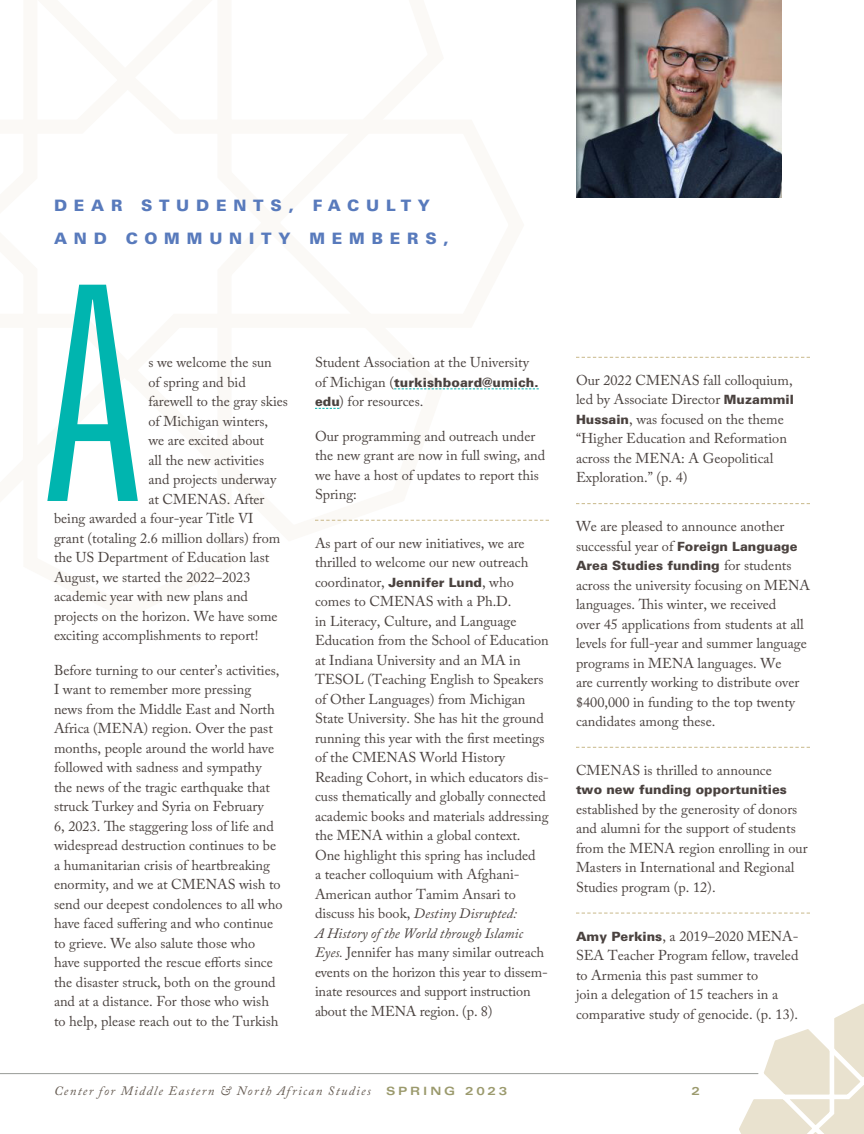
<style>
.page{position:relative;width:864px;height:1134px;background:#fff}
.page>*{position:absolute;margin:0;border:0;box-sizing:border-box;transform-origin:0 0}
.Body_Text{font:300 ultra-condensed 299.55px "Univers LT Std";color:#00b5af}
.HEADING_75_Univers{font:900 15.75px/33px "Univers LT Std";letter-spacing:.43em;color:#587abc}
.Body_Text-2{font:14.25px/19.5px "Adobe Caslon Pro";color:#4a423f}
.t1{font:italic 12.9px "Adobe Caslon Pro";letter-spacing:.105em;color:#655b52}
.Body_Text-3{font:900 12.75px "Univers LT Std";color:#4a423f}
.t2{font:700 expanded 11.4px "Univers LT Std";color:#9b9a6d}
.s1{font-family:"Adobe Caslon Pro";font-weight:400;font-size:14.25px}
.s2{font-family:"Univers LT Std";font-weight:900;font-size:12.75px}
.s3{font-style:italic}
.s4{font-family:"Univers LT Std";font-weight:700;font-style:normal;font-stretch:expanded;font-size:11.4px;color:#9b9a6d}
</style>
<div class="page">
<hr style="left:0;top:1073px;width:864px;height:1px;background:#989c97">
<svg style="left:731px;top:1003px;width:133px;height:131px"></svg>
<img style="left:576px;top:0;width:205px;height:197px">
<svg style="left:576px;top:357px;width:234px;height:1px"></svg>
<svg style="left:576px;top:503px;width:234px;height:1px"></svg>
<svg style="left:576px;top:747px;width:234px;height:1px"></svg>
<svg style="left:576px;top:913px;width:234px;height:1px"></svg>
<p class="HEADING_75_Univers" style="left:54px;top:189px;width:396px">DEAR STUDENTS, FACULTY<br>AND COMMUNITY MEMBERS,</p>
<p class="Body_Text" style="left:43px;top:239px;width:101px">A</p>
<p class="Body_Text-2" style="left:148px;top:353px;width:125px">s we welcome the sun</p>
<p class="Body_Text-2" style="left:148px;top:372px;width:99px">of spring and bid</p>
<p class="Body_Text-2" style="left:148px;top:392px;width:141px">farewell to the gray skies</p>
<p class="Body_Text-2" style="left:148px;top:411px;width:121px">of Michigan winters,</p>
<p class="Body_Text-2" style="left:148px;top:431px;width:117px">we are excited about</p>
<p class="Body_Text-2" style="left:148px;top:450px;width:117px">all the new activities</p>
<p class="Body_Text-2" style="left:148px;top:470px;width:129px">and projects underway</p>
<p class="Body_Text-2" style="left:148px;top:489px;width:118px">at CMENAS. After</p>
<p class="Body_Text-2" style="left:54px;top:509px;width:201px">being awarded a four-year Title VI</p>
<p class="Body_Text-2" style="left:54px;top:528px;width:228px">grant (totaling 2.6 million dollars) from</p>
<p class="Body_Text-2" style="left:54px;top:548px;width:217px">the US Department of Education last</p>
<p class="Body_Text-2" style="left:54px;top:567px;width:198px">August, we started the 2022–2023</p>
<p class="Body_Text-2" style="left:54px;top:587px;width:196px">academic year with new plans and</p>
<p class="Body_Text-2" style="left:54px;top:606px;width:225px">projects on the horizon. We have some</p>
<p class="Body_Text-2" style="left:54px;top:626px;width:206px">exciting accomplishments to report!</p>
<p class="Body_Text-2" style="left:54px;top:660px;width:230px">Before turning to our center’s activities, I want to remember more pressing news from the Middle East and North Africa (MENA) region. Over the past months, people around the world have followed with sadness and sympathy the news of the tragic earthquake that struck Turkey and Syria on February<br>6, 2023. The staggering loss of life and widespread destruction continues to be a humanitarian crisis of heartbreaking enormity, and we at CMENAS wish to send our deepest condolences to all who have faced suffering and who continue to grieve. We also salute those who have supported the rescue efforts since the disaster struck, both on the ground and at a distance. For those who wish to help, please reach out to the Turkish</p>
<p class="Body_Text-2" style="left:315px;top:353px;width:215px">Student Association at the University</p>
<p class="Body_Text-3" style="left:315px;top:374px;width:225px"><span class="s1">of Michigan (</span>turkishboard@umich.</p>
<p class="Body_Text-2" style="left:315px;top:392px;width:110px"><span class="s2">edu</span>) for resources.</p>
<p class="Body_Text-2" style="left:315px;top:426px;width:232px">Our programming and outreach under the new grant are now in full swing, and we have a host of updates to report this<br>Spring:</p>
<p class="Body_Text-2" style="left:315px;top:533px;width:235px">As part of our new initiatives, we are thrilled to welcome our new outreach coordinator, <span class="s2">Jennifer Lund</span>, who comes to CMENAS with a Ph.D.<br>in Literacy, Culture, and Language Education from the School of Education at Indiana University and an MA in TESOL (Teaching English to Speakers of Other Languages) from Michigan State University. She has hit the ground running this year with the first meetings of the CMENAS World History Reading Cohort, in which educators dis&shy;cuss thematically and globally connected academic books and materials addressing the MENA within a global context.<br>One highlight this spring has included<br>a teacher colloquium with Afghani-American author Tamim Ansari to discuss his book, <span class="s3">Destiny Disrupted:<br>A History of the World through Islamic Eyes.</span> Jennifer has many similar outreach events on the horizon this year to dissem&shy;inate resources and support instruction about the MENA region. (p. 8)</p>
<p class="Body_Text-2" style="left:576px;top:370px;width:220px">Our 2022 CMENAS fall colloquium, led by Associate Director <span class="s2">Muzammil<br>Hussain</span>, was focused on the theme “Higher Education and Reformation across the MENA: A Geopolitical<br>Exploration.” (p. 4)</p>
<p class="Body_Text-2" style="left:576px;top:516px;width:223px">We are pleased to announce another successful year of <span class="s2">Foreign Language</span></p>
<p class="Body_Text-3" style="left:576px;top:558px;width:217px">Area Studies funding <span class="s1">for students</span></p>
<p class="Body_Text-2" style="left:576px;top:575px;width:235px">across the university focusing on MENA languages. This winter, we received<br>over 45 applications from students at all levels for full-year and summer language programs in MENA languages. We<br>are currently working to distribute over $400,000 in funding to the top twenty candidates among these.</p>
<p class="Body_Text-2" style="left:576px;top:760px;width:197px">CMENAS is thrilled to announce</p>
<p class="Body_Text-3" style="left:576px;top:782px;width:213px">two new funding opportunities</p>
<p class="Body_Text-2" style="left:576px;top:799px;width:233px">established by the generosity of donors and alumni for the support of students from the MENA region enrolling in our Masters in International and Regional Studies program (p. 12).</p>
<p class="Body_Text-2" style="left:576px;top:926px;width:224px"><span class="s2">Amy Perkins</span>, a 2019–2020 MENA-SEA Teacher Program fellow, traveled to Armenia this past summer to<br>join a delegation of 15 teachers in a comparative study of genocide. (p. 13).</p>
<p class="t1" style="left:54px;top:1083px;width:455px">Center for Middle Eastern &amp; North African Studies <span class="s4">SPRING 2023</span></p>
<p class="t2" style="left:691px;top:1085px;width:10px">2</p>
</div>
